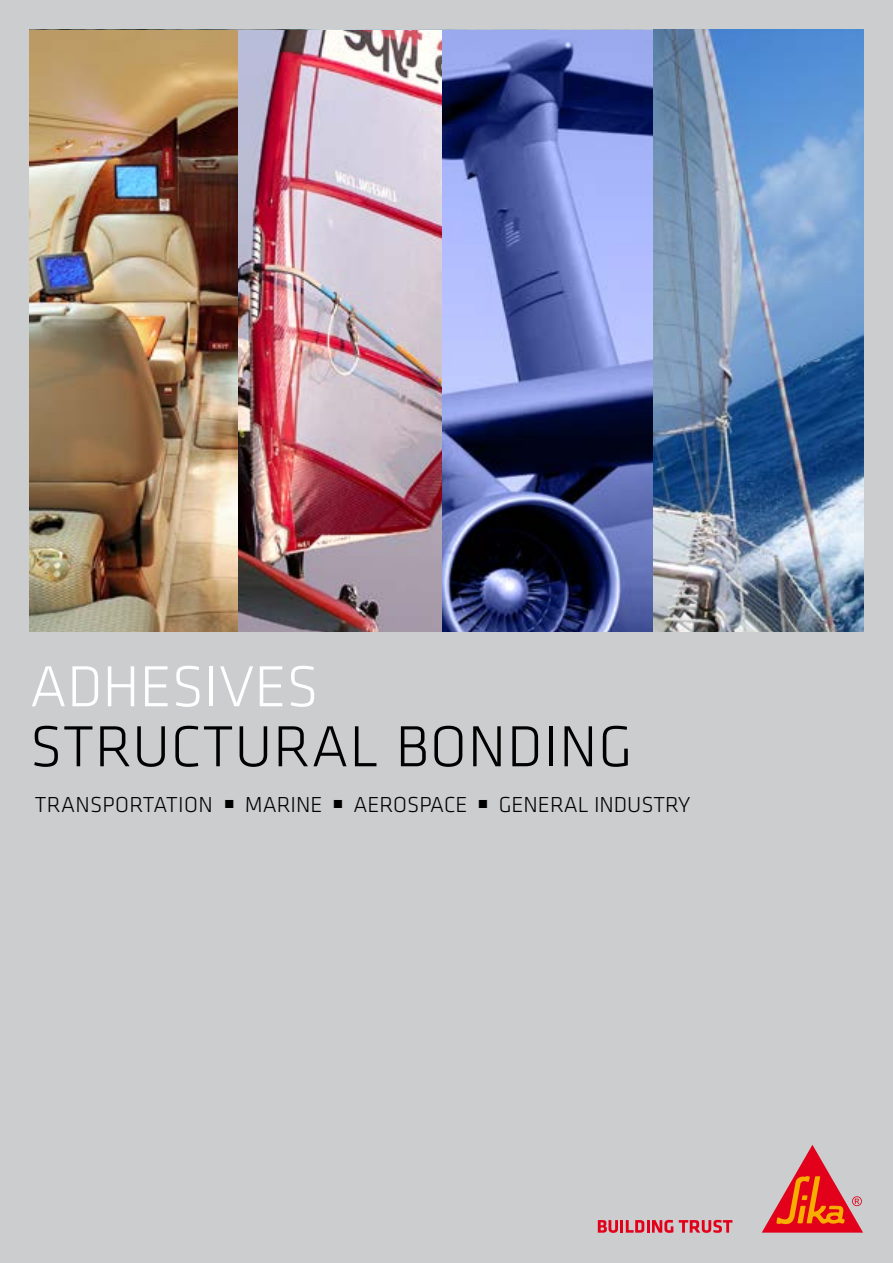
<style>
.page{position:relative;width:893px;height:1263px;background:#cbcdce}
.page>*{position:absolute;margin:0;border:0;box-sizing:border-box;transform-origin:0 0}
.t1{font:300 60px "Klavika";letter-spacing:.015em;color:#000}
.t2{font:300 60px "Klavika";color:#fff}
.t3{font:300 22.5px "Klavika";color:#000}
</style>
<div class="page">
<img style="left:30px;top:30px;width:833px;height:601px">
<svg style="left:598px;top:1220px;width:75px;height:13px"></svg>
<svg style="left:679px;top:1220px;width:53px;height:13px"></svg>
<svg style="left:762px;top:1145px;width:101px;height:87px"></svg>
<h1 class="t2" style="left:30px;top:650px;width:290px">ADHESIVES</h1>
<h1 class="t1" style="left:30px;top:710px;width:604px">STRUCTURAL BONDING</h1>
<p class="t3" style="left:35px;top:791px;width:657px">TRANSPORTATION <sup>•</sup> MARINE <sup>•</sup> AEROSPACE <sup>•</sup> GENERAL INDUSTRY</p>
</div>
